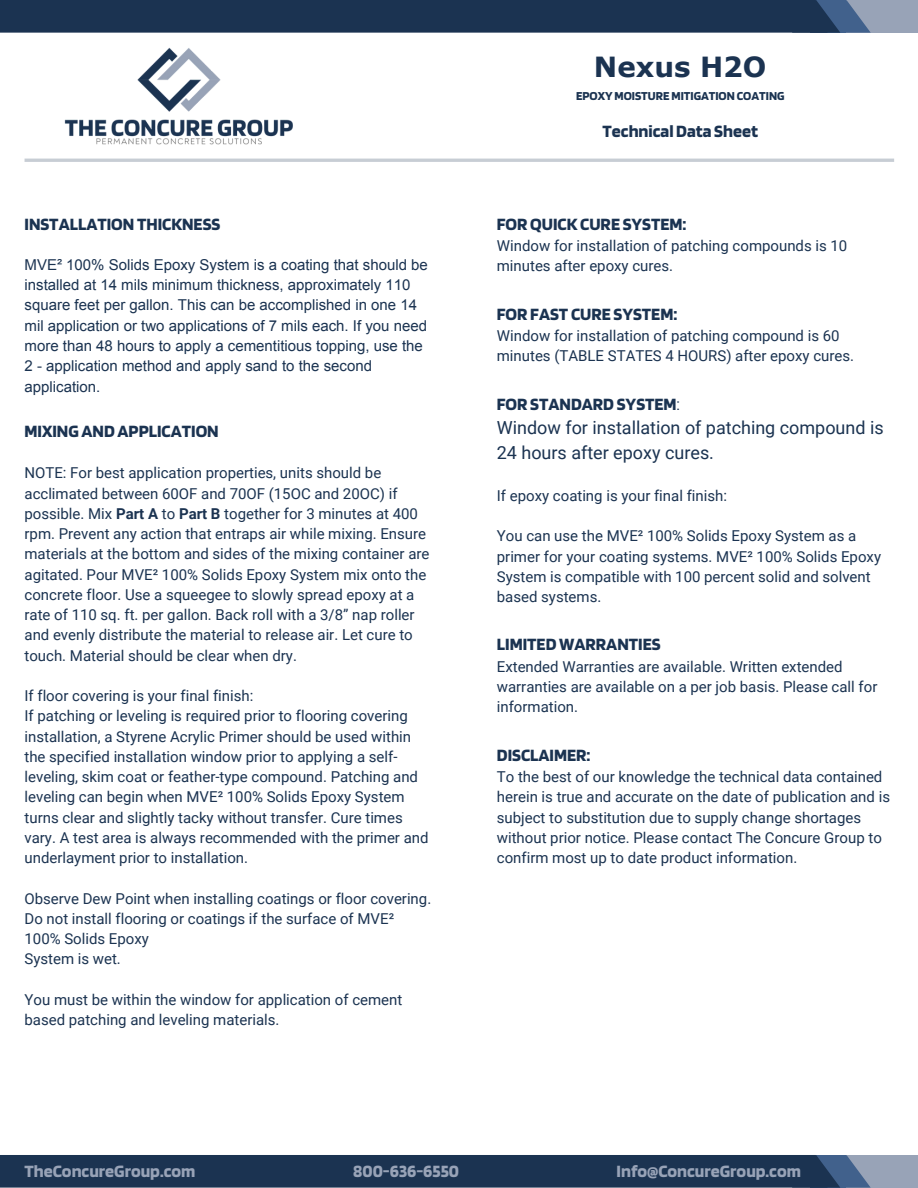
<style>
.page{position:relative;width:918px;height:1188px;background:#fff}
.page>*{position:absolute;margin:0;border:0;box-sizing:border-box;transform-origin:0 0}
.t1{font:700 27.75px "Verdana";color:#1b3351}
.t2{font:700 18px "Blinker";color:#1b3351}
.t3{font:18px/24.8px "Roboto";color:#1b3351}
.t4{font:700 18px "Blinker";color:#98a3b7}
.t5{font:15px/20.2px "Roboto";color:#1b3351}
.t6{font:15px/20.2px "Arial";color:#1b3351}
.t7{font:700 12.75px "Blinker";color:#1b3351}
.s1{font-weight:700}
.s2{font-weight:400}
</style>
<div class="page">
<hr style="left:25px;top:159px;width:869px;height:3px;background:#1f3854">
<img style="left:58px;top:47px;width:243px;height:115px">
<div style="left:834px;top:0;width:84px;height:33px;background:#98a3b7"></div>
<svg style="left:0;top:0;width:871px;height:33px;background:#203856"></svg>
<div style="left:834px;top:1155px;width:84px;height:33px;background:#98a3b7"></div>
<svg style="left:0;top:1155px;width:871px;height:33px;background:#203856"></svg>
<p class="t2" style="left:25px;top:212px;width:197px">INSTALLATION THICKNESS</p>
<p class="t6" style="left:25px;top:255px;width:405px">MVE² 100% Solids Epoxy System is a coating that should be installed at 14 mils minimum thickness, approximately 110 square feet per gallon. This can be accomplished in one 14 mil application or two applications of 7 mils each. If you need more than 48 hours to apply a cementitious topping, use the 2 - application method and apply sand to the second application.</p>
<p class="t2" style="left:25px;top:419px;width:196px">MIXING AND APPLICATION</p>
<p class="t5" style="left:25px;top:463px;width:406px">NOTE: For best application properties, units should be acclimated between 60OF and 70OF (15OC and 20OC) if possible. Mix <span class="s1">Part A</span> to <span class="s1">Part B</span> together for 3 minutes at 400 rpm. Prevent any action that entraps air while mixing. Ensure materials at the bottom and sides of the mixing container are agitated. Pour MVE² 100% Solids Epoxy System mix onto the concrete floor. Use a squeegee to slowly spread epoxy at a rate of 110 sq. ft. per gallon. Back roll with a 3/8” nap roller and evenly distribute the material to release air. Let cure to touch. Material should be clear when dry.</p>
<p class="t5" style="left:25px;top:686px;width:406px">If floor covering is your final finish:<br>If patching or leveling is required prior to flooring covering installation, a Styrene Acrylic Primer should be used within the specified installation window prior to applying a self&shy;leveling, skim coat or feather-type compound. Patching and leveling can begin when MVE² 100% Solids Epoxy System turns clear and slightly tacky without transfer. Cure times vary. A test area is always recommended with the primer and underlayment prior to installation.</p>
<p class="t5" style="left:25px;top:888px;width:408px">Observe Dew Point when installing coatings or floor covering.<br>Do not install flooring or coatings if the surface of MVE²<br>100% Solids Epoxy<br>System is wet.</p>
<p class="t5" style="left:25px;top:990px;width:379px">You must be within the window for application of cement based patching and leveling materials.</p>
<h1 class="t1" style="left:594px;top:49px;width:174px">Nexus H2O</h1>
<p class="t7" style="left:576px;top:88px;width:210px">EPOXY MOISTURE MITIGATION COATING</p>
<p class="t2" style="left:603px;top:120px;width:157px">Technical Data Sheet</p>
<p class="t2" style="left:497px;top:212px;width:191px">FOR QUICK CURE SYSTEM:</p>
<p class="t5" style="left:497px;top:236px;width:352px">Window for installation of patching compounds is 10 minutes after epoxy cures.</p>
<p class="t2" style="left:497px;top:302px;width:182px">FOR FAST CURE SYSTEM:</p>
<p class="t5" style="left:497px;top:326px;width:359px">Window for installation of patching compound is 60 minutes (TABLE STATES 4 HOURS) after epoxy cures.</p>
<p class="t2" style="left:497px;top:392px;width:185px">FOR STANDARD SYSTEM<span class="s2">:</span></p>
<p class="t3" style="left:497px;top:416px;width:388px">Window for installation of patching compound is<br>24 hours after epoxy cures.</p>
<p class="t5" style="left:497px;top:486px;width:232px">If epoxy coating is your final finish:</p>
<p class="t5" style="left:497px;top:526px;width:386px">You can use the MVE² 100% Solids Epoxy System as a primer for your coating systems. MVE² 100% Solids Epoxy System is compatible with 100 percent solid and solvent based systems.</p>
<p class="t2" style="left:497px;top:633px;width:165px">LIMITED WARRANTIES</p>
<p class="t5" style="left:497px;top:657px;width:382px">Extended Warranties are available. Written extended warranties are available on a per job basis. Please call for information.</p>
<p class="t2" style="left:497px;top:743px;width:95px">DISCLAIMER:</p>
<p class="t5" style="left:497px;top:767px;width:395px">To the best of our knowledge the technical data contained herein is true and accurate on the date of publication and is subject to substitution due to supply change shortages without prior notice. Please contact The Concure Group to confirm most up to date product information.</p>
<p class="t4" style="left:25px;top:1160px;width:172px">TheConcureGroup.com</p>
<p class="t4" style="left:353px;top:1160px;width:107px">800-636-6550</p>
<p class="t4" style="left:617px;top:1160px;width:186px">Info@ConcureGroup.com</p>
</div>
